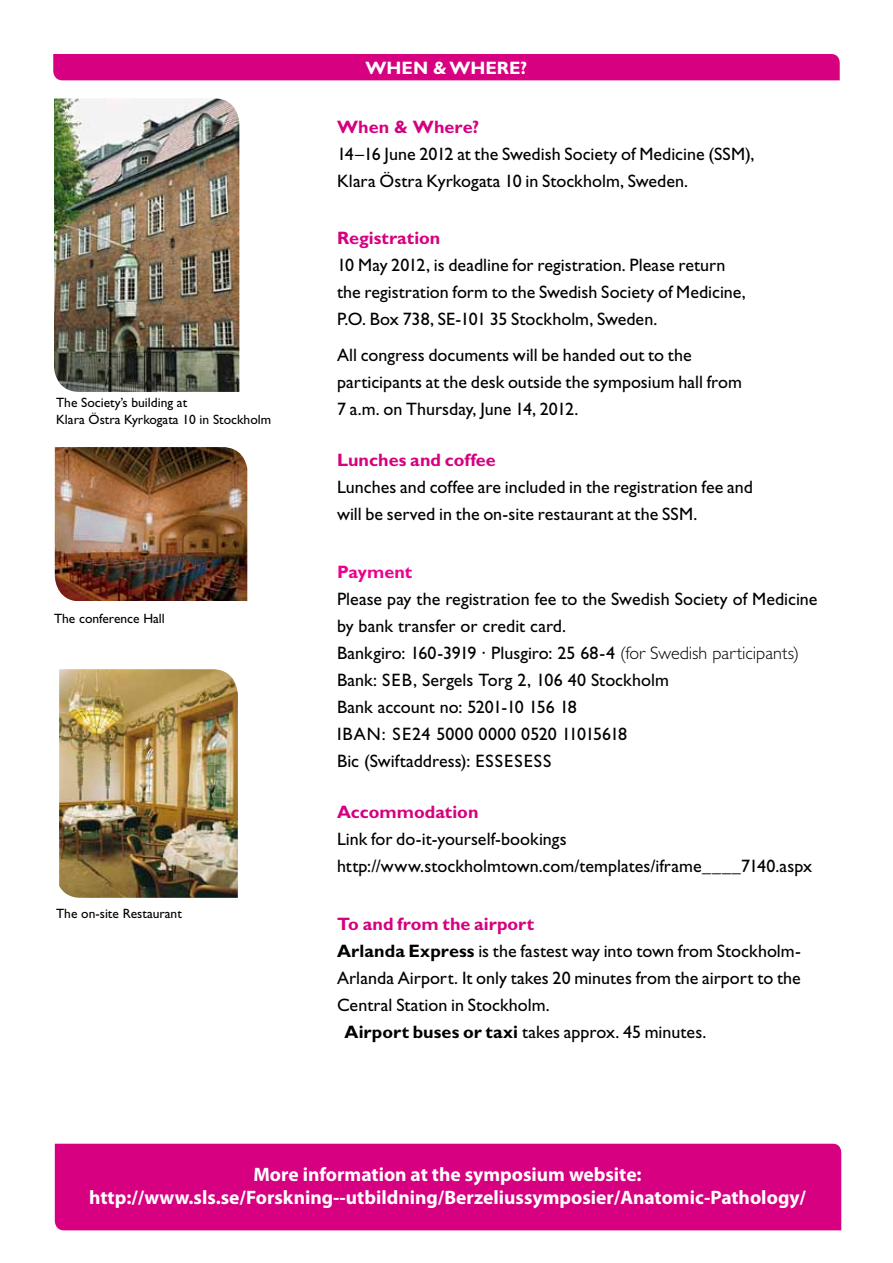
<style>
.page{position:relative;width:893px;height:1263px;background:#fff}
.page>*{position:absolute;margin:0;border:0;box-sizing:border-box;transform-origin:0 0}
.t1{font:700 19.5px/22.5px "Myriad Pro";color:#fff;text-align:center}
.t2{font:18px/27px "Gill Sans Std";color:#000}
.t3{font:700 18px "Gill Sans Std";color:#d60080}
.t4{font:700 18px "Gill Sans Std";color:#fff}
.t5{font:700 18px "Gill Sans Std";color:#ec008c}
.t6{font:13.5px/16.2px "Gill Sans Std";color:#000}
.s1{font-weight:300}
.s2{font-weight:700}
</style>
<div class="page">
<img style="left:54px;top:98px;width:185px;height:294px">
<div style="left:53px;top:54px;width:787px;height:26px;background:#d60080"></div>
<div style="left:55px;top:1144px;width:786px;height:86px;background:#d60080"></div>
<img style="left:55px;top:447px;width:192px;height:154px">
<img style="left:59px;top:669px;width:179px;height:229px">
<p class="t4" style="left:366px;top:58px;width:163px">WHEN &amp; WHERE?</p>
<p class="t6" style="left:56px;top:395px;width:217px">The Society’s building at<br>Klara Östra Kyrkogata 10 in Stockholm</p>
<p class="t6" style="left:54px;top:610px;width:112px">The conference Hall</p>
<p class="t6" style="left:56px;top:905px;width:127px">The on-site Restaurant</p>
<p class="t3" style="left:337px;top:116px;width:144px">When &amp; Where?</p>
<p class="t2" style="left:337px;top:140px;width:419px">14–16 June 2012 at the Swedish Society of Medicine (SSM),<br>Klara Östra Kyrkogata 10 in Stockholm, Sweden.</p>
<p class="t3" style="left:337px;top:227px;width:105px">Registration</p>
<p class="t2" style="left:337px;top:251px;width:410px">10 May 2012, is deadline for registration. Please return the registration form to the Swedish Society of Medicine,<br>P.O. Box 738, SE-101 35 Stockholm, Sweden.</p>
<p class="t2" style="left:337px;top:341px;width:406px">All congress documents will be handed out to the participants at the desk outside the symposium hall from<br>7 a.m. on Thursday, June 14, 2012.</p>
<p class="t3" style="left:337px;top:449px;width:160px">Lunches and coffee</p>
<p class="t2" style="left:337px;top:473px;width:417px">Lunches and coffee are included in the registration fee and will be served in the on-site restaurant at the SSM.</p>
<p class="t5" style="left:337px;top:561px;width:77px">Payment</p>
<p class="t2" style="left:337px;top:585px;width:482px">Please pay the registration fee to the Swedish Society of Medicine by bank transfer or credit card.<br>Bankgiro: 160-3919 · Plusgiro: 25 68-4 <span class="s1">(for Swedish participants)<br></span>Bank: SEB, Sergels Torg 2, 106 40 Stockholm<br>Bank account no: 5201-10 156 18<br>IBAN: SE24 5000 0000 0520 11015618<br>Bic (Swiftaddress): ESSESESS</p>
<p class="t3" style="left:337px;top:802px;width:143px">Accommodation</p>
<p class="t2" style="left:337px;top:826px;width:477px">Link for do-it-yourself-bookings http://www.stockholmtown.com/templates/iframe____7140.aspx</p>
<p class="t3" style="left:337px;top:913px;width:199px">To and from the airport</p>
<p class="t2" style="left:337px;top:938px;width:465px"><span class="s2">Arlanda Express</span> is the fastest way into town from Stockholm-</p>
<p class="t2" style="left:337px;top:965px;width:465px">Arlanda Airport. It only takes 20 minutes from the airport to the</p>
<p class="t2" style="left:337px;top:992px;width:214px">Central Station in Stockholm.</p>
<p class="t2" style="left:344px;top:1019px;width:363px"><span class="s2">Airport buses or taxi</span> takes approx. 45 minutes.</p>
<p class="t1" style="left:89px;top:1163px;width:718px">More information at the symposium website: http://www.sls.se/Forskning--utbildning/Berzeliussymposier/Anatomic-Pathology/</p>
</div>
